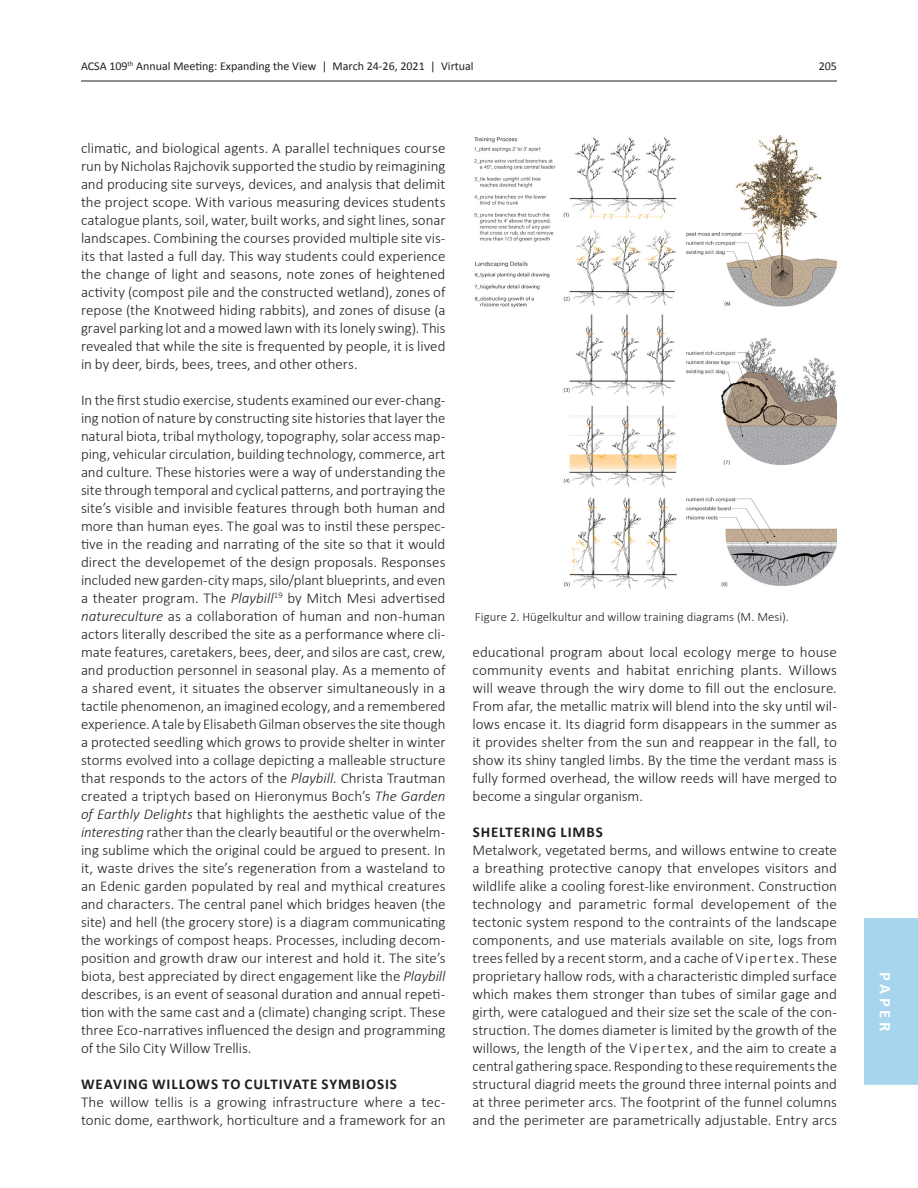
<style>
.page{position:relative;width:918px;height:1188px;background:#fff}
.page>*{position:absolute;margin:0;border:0;box-sizing:border-box;transform-origin:0 0}
.t1{font:700 16.5px "Calibri";letter-spacing:.235em;color:#fff}
._06_Main_Body_Text{font:300 15px/18px "Calibri";color:#231f20;text-align:justify}
._05_Section_Header{font:700 15px "Calibri";letter-spacing:.055em;color:#231f20}
._07_Caption_Text{font:300 12.75px "Calibri";letter-spacing:.005em;color:#231f20}
.t2{font:12px "Calibri";color:#231f20}
.s1{font-style:italic}
</style>
<div class="page">
<hr style="left:81px;top:81px;width:756px;height:1px;background:#231f20">
<div style="left:864px;top:918px;width:54px;height:167px;background:#a7d5ee"></div>
<img style="left:474px;top:135px;width:363px;height:454px">
<p class="t2" style="left:81px;top:58px;width:394px">ACSA 109<sup>th</sup> Annual Meeting: Expanding the View | March 24-26, 2021 | Virtual</p>
<p class="t2" style="left:819px;top:58px;width:20px">205</p>
<p class="_06_Main_Body_Text" style="left:81px;top:138px;width:366px">climatic, and biological agents. A parallel techniques course run by Nicholas Rajchovik supported the studio by reimagining and producing site surveys, devices, and analysis that delimit the project scope. With various measuring devices students catalogue plants, soil, water, built works, and sight lines, sonar landscapes. Combining the courses provided multiple site vis&shy;its that lasted a full day. This way students could experience the change of light and seasons, note zones of heightened activity (compost pile and the constructed wetland), zones of repose (the Knotweed hiding rabbits), and zones of disuse (a gravel parking lot and a mowed lawn with its lonely swing). This revealed that while the site is frequented by people, it is lived in by deer, birds, bees, trees, and other others.</p>
<p class="_06_Main_Body_Text" style="left:81px;top:390px;width:366px">In the first studio exercise, students examined our ever‐chang&shy;ing notion of nature by constructing site histories that layer the natural biota, tribal mythology, topography, solar access map&shy;ping, vehicular circulation, building technology, commerce, art and culture. These histories were a way of understanding the site through temporal and cyclical patterns, and portraying the site’s visible and invisible features through both human and more than human eyes. The goal was to instil these perspec&shy;tive in the reading and narrating of the site so that it would direct the developemet of the design proposals. Responses included new garden-city maps, silo/plant blueprints, and even a theater program. The <span class="s1">Playbill</span><sup>19</sup> by Mitch Mesi advertised <span class="s1">natureculture</span> as a collaboration of human and non-human actors literally described the site as a performance where cli&shy;mate features, caretakers, bees, deer, and silos are cast, crew, and production personnel in seasonal play. As a memento of a shared event, it situates the observer simultaneously in a tactile phenomenon, an imagined ecology, and a remembered experience. A tale by Elisabeth Gilman observes the site though a protected seedling which grows to provide shelter in winter storms evolved into a collage depicting a malleable structure that responds to the actors of the <span class="s1">Playbill.</span> Christa Trautman created a triptych based on Hieronymus Boch’s <span class="s1">The Garden of Earthly Delights</span> that highlights the aesthetic value of the <span class="s1">interesting</span> rather than the clearly beautiful or the overwhelm&shy;ing sublime which the original could be argued to present. In it, waste drives the site’s regeneration from a wasteland to an Edenic garden populated by real and mythical creatures and characters. The central panel which bridges heaven (the site) and hell (the grocery store) is a diagram communicating the workings of compost heaps. Processes, including decom&shy;position and growth draw our interest and hold it. The site’s biota, best appreciated by direct engagement like the <span class="s1">Playbill </span>describes, is an event of seasonal duration and annual repeti&shy;tion with the same cast and a (climate) changing script. These three Eco-narratives influenced the design and programming of the Silo City Willow Trellis.</p>
<p class="_05_Section_Header" style="left:81px;top:1074px;width:317px">WEAVING WILLOWS TO CULTIVATE SYMBIOSIS</p>
<p class="_06_Main_Body_Text" style="left:81px;top:1092px;width:366px">The willow tellis is a growing infrastructure where a tec&shy;tonic dome, earthwork, horticulture and a framework for an</p>
<p class="_07_Caption_Text" style="left:475px;top:609px;width:316px">Figure 2. Hügelkultur and willow training diagrams (M. Mesi).</p>
<p class="_06_Main_Body_Text" style="left:472px;top:642px;width:366px">educational program about local ecology merge to house community events and habitat enriching plants. Willows will weave through the wiry dome to fill out the enclosure.<br>From afar, the metallic matrix will blend into the sky until wil&shy;lows encase it. Its diagrid form disappears in the summer as it provides shelter from the sun and reappear in the fall, to show its shiny tangled limbs. By the time the verdant mass is fully formed overhead, the willow reeds will have merged to become a singular organism.</p>
<p class="_05_Section_Header" style="left:473px;top:822px;width:132px">SHELTERING LIMBS</p>
<p class="_06_Main_Body_Text" style="left:472px;top:840px;width:366px">Metalwork, vegetated berms, and willows entwine to create a breathing protective canopy that envelopes visitors and wildlife alike a cooling forest-like environment. Construction technology and parametric formal developement of the tectonic system respond to the contraints of the landscape components, and use materials available on site, logs from trees felled by a recent storm, and a cache of Vipertex. These proprietary hallow rods, with a characteristic dimpled surface which makes them stronger than tubes of similar gage and girth, were catalogued and their size set the scale of the con&shy;struction. The domes diameter is limited by the growth of the willows, the length of the Vipertex, and the aim to create a central gathering space. Responding to these requirements the structural diagrid meets the ground three internal points and at three perimeter arcs. The footprint of the funnel columns and the perimeter are parametrically adjustable. Entry arcs</p>
<p class="t1" style="left:896px;top:972px;width:61px;rotate:90deg">PAPER</p>
</div>
